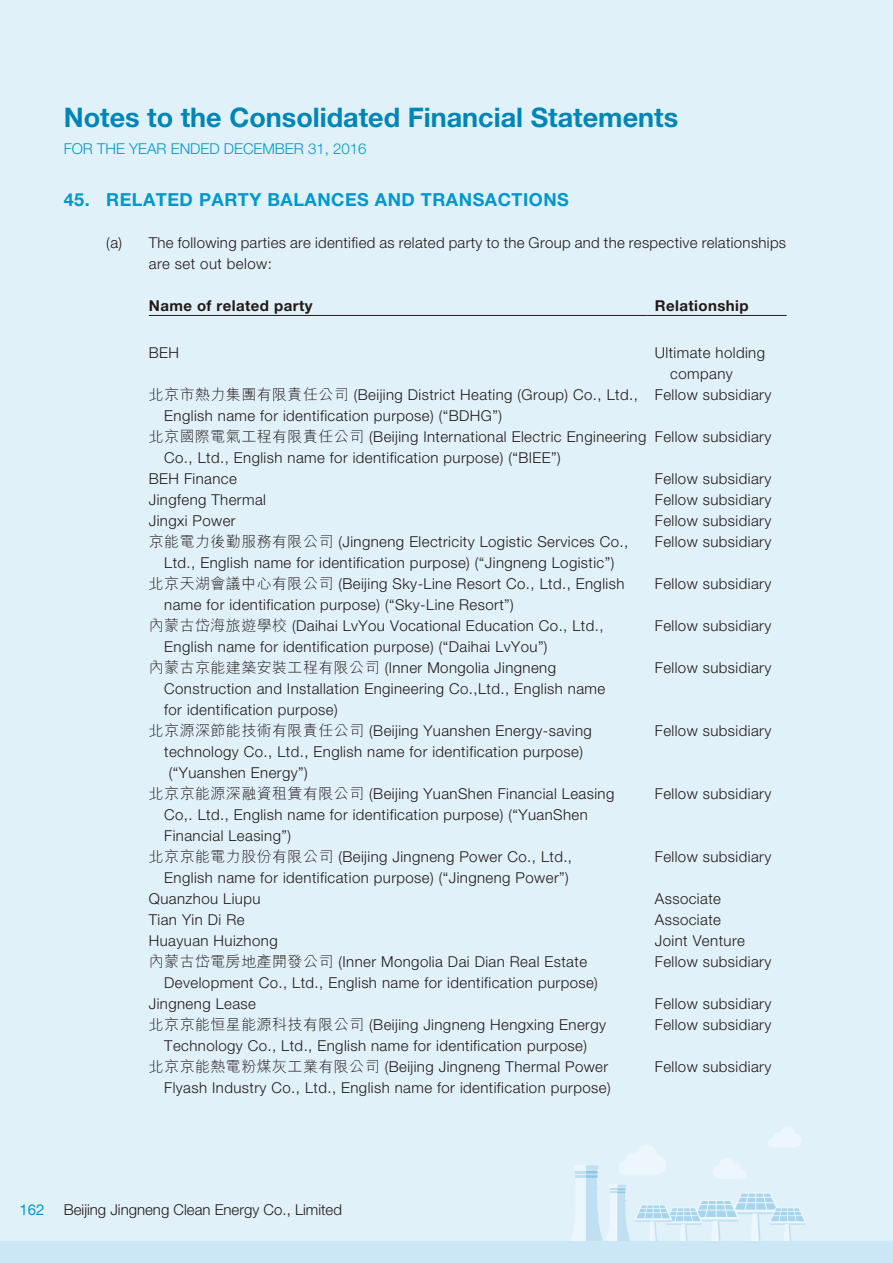
<style>
.page{position:relative;width:893px;height:1263px;background:#e1f1fa}
.page>*{position:absolute;margin:0;border:0;box-sizing:border-box;transform-origin:0 0}
.t1{font:700 27px "Helvetica Neue LT Std";color:#0086b6}
._01_Heading_1{font:700 18px "Helvetica Neue LT Std";letter-spacing:.03em;color:#0098cf}
._50_Table_Body{font:300 15px "Helvetica Neue LT Std";letter-spacing:.03em;color:#231916}
._00_Body_text{font:300 15px/21px "Helvetica Neue LT Std";letter-spacing:.02em;color:#231916}
._00_Body_text-2{font:300 15px "Helvetica Neue LT Std";color:#231916}
.t2{font:300 15px "Helvetica Neue LT Std";color:#0098cf}
._50_Table_Body-2{font:700 15px "Helvetica Neue LT Std";letter-spacing:.03em;color:#231916}
.t3{font:15px "Helvetica Neue LT Std";color:#0098cf}
.s1{font-family:"M Hei HK"}
</style>
<div class="page">
<svg style="left:557px;top:1127px;width:250px;height:115px"></svg>
<div style="left:0;top:1242px;width:893px;height:21px;background:#cbe6f5"></div>
<hr style="left:149px;top:315px;width:497px;height:1px;background:#231916">
<hr style="left:646px;top:315px;width:141px;height:1px;background:#231916">
<h1 class="t1" style="left:64px;top:100px;width:616px">Notes to the Consolidated Financial Statements</h1>
<p class="t2" style="left:64px;top:140px;width:304px">FOR THE YEAR ENDED DECEMBER 31, 2016</p>
<p class="_01_Heading_1" style="left:64px;top:189px;width:507px">45. RELATED PARTY BALANCES AND TRANSACTIONS</p>
<p class="_00_Body_text" style="left:149px;top:232px;width:639px;text-indent:-43px">(a) The following parties are identified as related party to the Group and the respective relationships are set out below:</p>
<p class="_50_Table_Body-2" style="left:149px;top:297px;width:165px">Name of related party</p>
<p class="_50_Table_Body-2" style="left:655px;top:297px;width:95px">Relationship</p>
<p class="_50_Table_Body" style="left:149px;top:343px;width:32px">BEH</p>
<p class="_50_Table_Body" style="left:655px;top:343px;width:112px">Ultimate holding</p>
<p class="_50_Table_Body" style="left:670px;top:364px;width:64px">company</p>
<p class="_50_Table_Body" style="left:149px;top:385px;width:490px"><span class="s1">北京市熱力集團有限責任公司</span> (Beijing District Heating (Group) Co., Ltd.,</p>
<p class="_50_Table_Body" style="left:164px;top:406px;width:339px">English name for identification purpose) (“BDHG”)</p>
<p class="_50_Table_Body" style="left:655px;top:385px;width:118px">Fellow subsidiary</p>
<p class="_50_Table_Body" style="left:149px;top:427px;width:499px"><span class="s1">北京國際電氣工程有限責任公司</span> (Beijing International Electric Engineering</p>
<p class="_50_Table_Body" style="left:164px;top:448px;width:398px">Co., Ltd., English name for identification purpose) (“BIEE”)</p>
<p class="_50_Table_Body" style="left:655px;top:427px;width:118px">Fellow subsidiary</p>
<p class="_50_Table_Body" style="left:149px;top:469px;width:90px">BEH Finance</p>
<p class="_50_Table_Body" style="left:655px;top:469px;width:118px">Fellow subsidiary</p>
<p class="_50_Table_Body" style="left:149px;top:490px;width:119px">Jingfeng Thermal</p>
<p class="_50_Table_Body" style="left:655px;top:490px;width:118px">Fellow subsidiary</p>
<p class="_50_Table_Body" style="left:149px;top:511px;width:88px">Jingxi Power</p>
<p class="_50_Table_Body" style="left:655px;top:511px;width:118px">Fellow subsidiary</p>
<p class="_50_Table_Body" style="left:149px;top:532px;width:481px"><span class="s1">京能電力後勤服務有限公司</span> (Jingneng Electricity Logistic Services Co.,</p>
<p class="_50_Table_Body" style="left:164px;top:553px;width:452px">Ltd., English name for identification purpose) (“Jingneng Logistic”)</p>
<p class="_50_Table_Body" style="left:655px;top:532px;width:118px">Fellow subsidiary</p>
<p class="_50_Table_Body" style="left:149px;top:574px;width:477px"><span class="s1">北京天湖會議中心有限公司</span> (Beijing Sky-Line Resort Co., Ltd., English</p>
<p class="_50_Table_Body" style="left:164px;top:595px;width:351px">name for identification purpose) (“Sky-Line Resort”)</p>
<p class="_50_Table_Body" style="left:149px;top:616px;width:456px"><span class="s1">內蒙古岱海旅遊學校</span> (Daihai LvYou Vocational Education Co., Ltd.,</p>
<p class="_50_Table_Body" style="left:164px;top:637px;width:385px">English name for identification purpose) (“Daihai LvYou”)</p>
<p class="_50_Table_Body" style="left:149px;top:658px;width:409px"><span class="s1">內蒙古京能建築安裝工程有限公司</span> (Inner Mongolia Jingneng</p>
<p class="_50_Table_Body" style="left:164px;top:679px;width:442px">Construction and Installation Engineering Co.,Ltd., English name</p>
<p class="_50_Table_Body" style="left:164px;top:700px;width:175px">for identification purpose)</p>
<p class="_50_Table_Body" style="left:149px;top:721px;width:445px"><span class="s1">北京源深節能技術有限責任公司</span> (Beijing Yuanshen Energy-saving</p>
<p class="_50_Table_Body" style="left:164px;top:742px;width:420px">technology Co., Ltd., English name for identification purpose)</p>
<p class="_50_Table_Body" style="left:169px;top:763px;width:140px">(“Yuanshen Energy”)</p>
<p class="_50_Table_Body" style="left:149px;top:784px;width:467px"><span class="s1">北京京能源深融資租賃有限公司</span> (Beijing YuanShen Financial Leasing</p>
<p class="_50_Table_Body" style="left:164px;top:805px;width:425px">Co,. Ltd., English name for identification purpose) (“YuanShen</p>
<p class="_50_Table_Body" style="left:164px;top:826px;width:128px">Financial Leasing”)</p>
<p class="_50_Table_Body" style="left:149px;top:847px;width:425px"><span class="s1">北京京能電力股份有限公司</span> (Beijing Jingneng Power Co., Ltd.,</p>
<p class="_50_Table_Body" style="left:164px;top:868px;width:406px">English name for identification purpose) (“Jingneng Power”)</p>
<p class="_50_Table_Body" style="left:655px;top:574px;width:118px">Fellow subsidiary</p>
<p class="_50_Table_Body" style="left:655px;top:616px;width:118px">Fellow subsidiary</p>
<p class="_50_Table_Body" style="left:655px;top:658px;width:118px">Fellow subsidiary</p>
<p class="_50_Table_Body" style="left:655px;top:721px;width:118px">Fellow subsidiary</p>
<p class="_50_Table_Body" style="left:655px;top:784px;width:118px">Fellow subsidiary</p>
<p class="_50_Table_Body" style="left:655px;top:847px;width:118px">Fellow subsidiary</p>
<p class="_50_Table_Body" style="left:149px;top:889px;width:113px">Quanzhou Liupu</p>
<p class="_50_Table_Body" style="left:655px;top:889px;width:68px">Associate</p>
<p class="_50_Table_Body" style="left:149px;top:910px;width:97px">Tian Yin Di Re</p>
<p class="_50_Table_Body" style="left:655px;top:910px;width:68px">Associate</p>
<p class="_50_Table_Body" style="left:149px;top:931px;width:130px">Huayuan Huizhong</p>
<p class="_50_Table_Body" style="left:655px;top:931px;width:92px">Joint Venture</p>
<p class="_50_Table_Body" style="left:149px;top:952px;width:440px"><span class="s1">內蒙古岱電房地產開發公司</span> (Inner Mongolia Dai Dian Real Estate</p>
<p class="_50_Table_Body" style="left:164px;top:973px;width:435px">Development Co., Ltd., English name for identification purpose)</p>
<p class="_50_Table_Body" style="left:655px;top:952px;width:118px">Fellow subsidiary</p>
<p class="_50_Table_Body" style="left:149px;top:994px;width:109px">Jingneng Lease</p>
<p class="_50_Table_Body" style="left:655px;top:994px;width:118px">Fellow subsidiary</p>
<p class="_50_Table_Body" style="left:149px;top:1015px;width:459px"><span class="s1">北京京能恒星能源科技有限公司</span> (Beijing Jingneng Hengxing Energy</p>
<p class="_50_Table_Body" style="left:164px;top:1036px;width:424px">Technology Co., Ltd., English name for identification purpose)</p>
<p class="_50_Table_Body" style="left:655px;top:1015px;width:118px">Fellow subsidiary</p>
<p class="_50_Table_Body" style="left:149px;top:1057px;width:461px"><span class="s1">北京京能熱電粉煤灰工業有限公司</span> (Beijing Jingneng Thermal Power</p>
<p class="_50_Table_Body" style="left:164px;top:1078px;width:448px">Flyash Industry Co., Ltd., English name for identification purpose)</p>
<p class="t3" style="left:19px;top:1200px;width:27px">162</p>
<p class="_00_Body_text-2" style="left:64px;top:1200px;width:280px">Beijing Jingneng Clean Energy Co., Limited</p>
<p class="_50_Table_Body" style="left:655px;top:1057px;width:118px">Fellow subsidiary</p>
</div>
